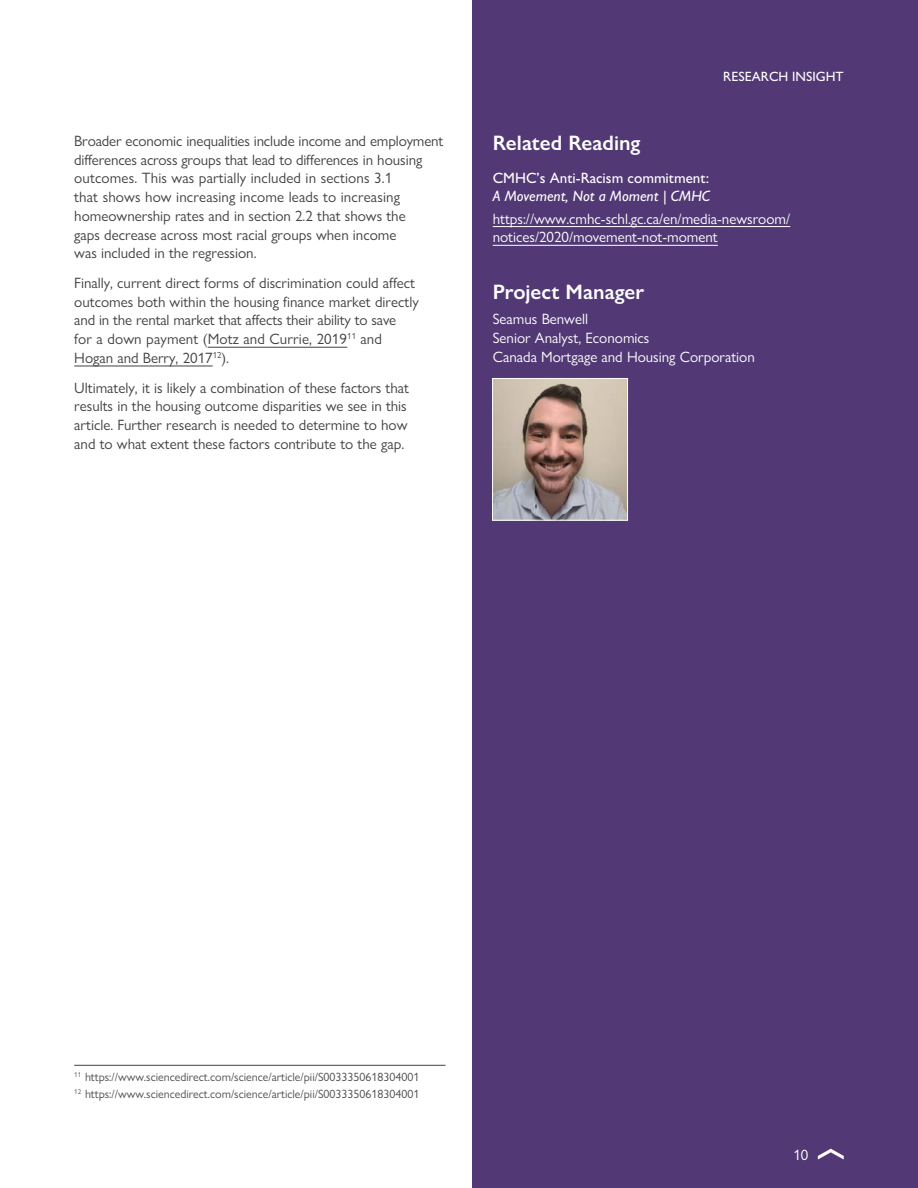
<style>
.page{position:relative;width:918px;height:1188px;background:#fff}
.page>*{position:absolute;margin:0;border:0;box-sizing:border-box;transform-origin:0 0}
.H4_Subhead{font:600 21px "Gill Sans Nova";color:#fff}
.H4_Subhead-Project_M{font:600 21px "Gill Sans Nova";color:#fff}
.P_Body{font:15px/18.8px "Gill Sans Nova";color:#414042}
.P_Body-FurtherReadin{font:15px/18.8px "Gill Sans Nova";color:#fff}
.P_Project_Manager{font:15px "Gill Sans Nova";color:#fff}
.P_Body-FurtherReadin-2{font:500 15px/18.8px "Gill Sans Nova";color:#fff}
.t1{font:500 13.5px "Gill Sans Nova";color:#fff}
.P_Body-2{font:12px/16.2px "Gill Sans Nova";color:#4d4d4f}
.s1{font-style:italic}
</style>
<div class="page">
<div style="left:472px;top:0;width:446px;height:1188px;background:#523975"></div>
<svg style="left:818px;top:1149px;width:26px;height:11px"></svg>
<hr style="left:208px;top:347px;width:139px;height:1px;background:#414042">
<hr style="left:74px;top:366px;width:139px;height:1px;background:#414042">
<hr style="left:74px;top:1065px;width:372px;height:1px;background:#414042">
<hr style="left:493px;top:226px;width:297px;height:1px;background:#fff">
<hr style="left:493px;top:245px;width:225px;height:1px;background:#fff">
<img style="left:494px;top:380px;width:132px;height:138px">
<div style="left:492px;top:378px;width:136px;height:142px;border:1px solid #fff"></div>
<p class="P_Body" style="left:74px;top:131px;width:371px">Broader economic inequalities include income and employment differences across groups that lead to differences in housing outcomes. This was partially included in sections 3.1<br>that shows how increasing income leads to increasing homeownership rates and in section 2.2 that shows the<br>gaps decrease across most racial groups when income<br>was included in the regression.</p>
<p class="P_Body" style="left:74px;top:273px;width:346px">Finally, current direct forms of discrimination could affect outcomes both within the housing finance market directly and in the rental market that affects their ability to save<br>for a down payment (Motz and Currie, 2019<sup>11</sup> and Hogan and Berry, 2017<sup>12</sup>).</p>
<p class="P_Body" style="left:74px;top:378px;width:336px">Ultimately, it is likely a combination of these factors that results in the housing outcome disparities we see in this article. Further research is needed to determine to how and to what extent these factors contribute to the gap.</p>
<p class="t1" style="left:723px;top:68px;width:122px">RESEARCH INSIGHT</p>
<h4 class="H4_Subhead" style="left:493px;top:130px;width:149px">Related Reading</h4>
<p class="P_Body-FurtherReadin-2" style="left:493px;top:168px;width:219px">CMHC’s Anti-Racism commitment:<br><span class="s1">A Movement, Not a Moment | CMHC</span></p>
<p class="P_Body-FurtherReadin" style="left:493px;top:209px;width:299px">https://www.cmhc-schl.gc.ca/en/media-newsroom/ notices/2020/movement-not-moment</p>
<h4 class="H4_Subhead-Project_M" style="left:493px;top:278px;width:153px">Project Manager</h4>
<p class="P_Project_Manager" style="left:493px;top:310px;width:97px">Seamus Benwell</p>
<p class="P_Project_Manager" style="left:493px;top:329px;width:158px">Senior Analyst, Economics</p>
<p class="P_Project_Manager" style="left:493px;top:347px;width:264px">Canada Mortgage and Housing Corporation</p>
<p class="P_Body-2" style="left:74px;top:1069px;width:347px"><sup>11</sup> https://www.sciencedirect.com/science/article/pii/S0033350618304001<br><sup>12</sup> https://www.sciencedirect.com/science/article/pii/S0033350618304001</p>
<p class="P_Body-FurtherReadin" style="left:793px;top:1145px;width:16px">10</p>
</div>
